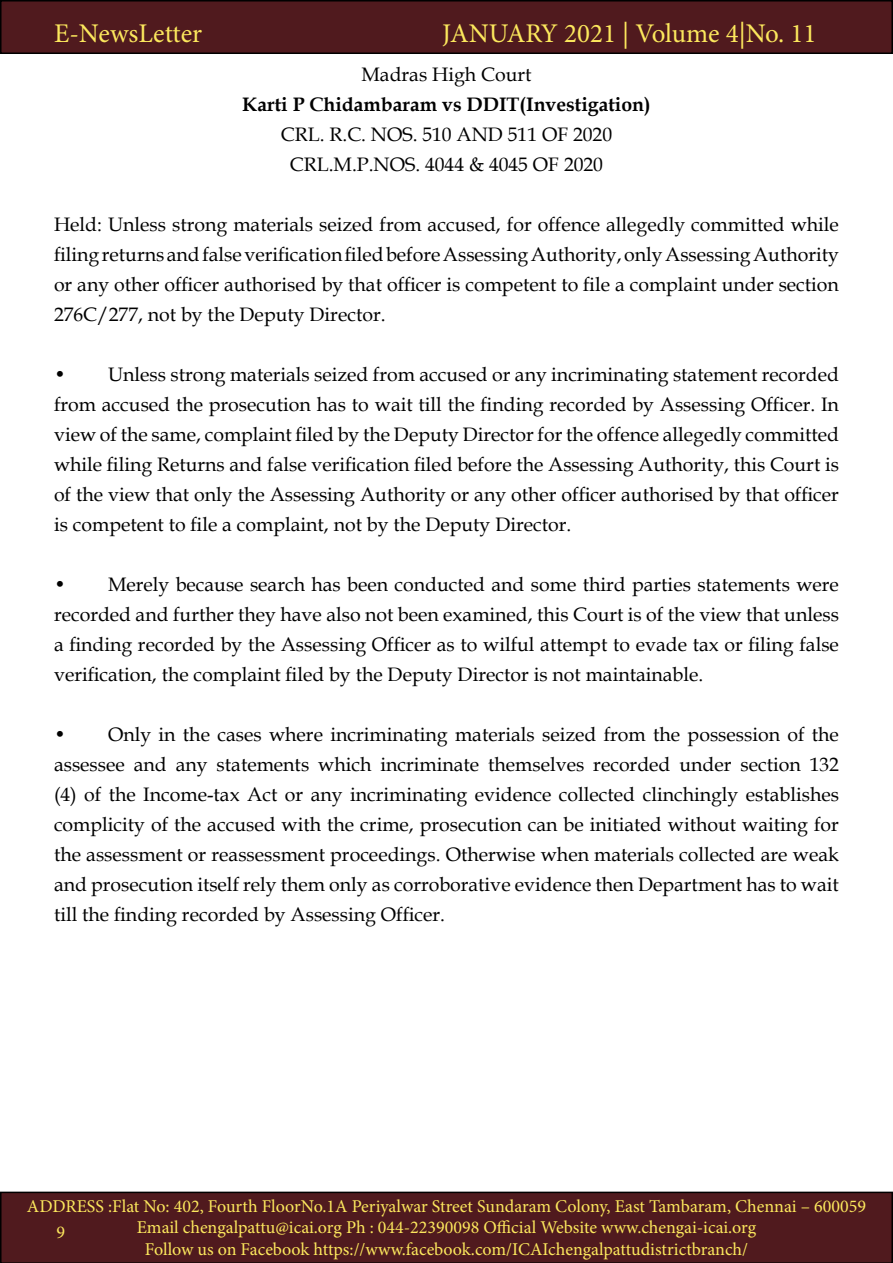
<style>
.page{position:relative;width:893px;height:1263px;background:#fff}
.page>*{position:absolute;margin:0;border:0;box-sizing:border-box;transform-origin:0 0}
.t1{font:27px "Minion Pro";color:#fce85d}
.t2{font:19.5px/30px "Book Antiqua";color:#000;text-align:justify}
.t3{font:700 19.5px "Book Antiqua";color:#000}
.t4{font:18px/21.6px "Minion Pro";color:#fce85d;text-align:center}
</style>
<div class="page">
<div style="left:1px;top:1px;width:891px;height:52px;background:#501a1e"></div>
<div style="left:0;top:0;width:893px;height:54px;border:2px solid #000"></div>
<div style="left:0;top:1191px;width:893px;height:72px;background:#501a1e"></div>
<h1 class="t1" style="left:54px;top:15px;width:150px">E-NewsLetter</h1>
<h1 class="t1" style="left:442px;top:15px;width:376px">JANUARY 2021 | Volume 4|No. 11</h1>
<p class="t2" style="left:361px;top:59px;width:171px">Madras High Court</p>
<p class="t3" style="left:242px;top:91px;width:410px">Karti P Chidambaram vs DDIT(Investigation)</p>
<p class="t2" style="left:281px;top:118px;width:333px;text-align:center">CRL. R.C. NOS. 510 AND 511 OF 2020<br>CRL.M.P.NOS. 4044 &amp; 4045 OF 2020</p>
<p class="t2" style="left:54px;top:208px;width:786px">Held: Unless strong materials seized from accused, for offence allegedly committed while filing returns and false verification filed before Assessing Authority, only Assessing Authority or any other officer authorised by that officer is competent to file a complaint under section 276C/277, not by the Deputy Director.</p>
<p class="t2" style="left:54px;top:358px;width:786px">• Unless strong materials seized from accused or any incriminating statement recorded from accused the prosecution has to wait till the finding recorded by Assessing Officer. In view of the same, complaint filed by the Deputy Director for the offence allegedly committed while filing Returns and false verification filed before the Assessing Authority, this Court is of the view that only the Assessing Authority or any other officer authorised by that officer is competent to file a complaint, not by the Deputy Director.</p>
<p class="t2" style="left:54px;top:568px;width:786px">• Merely because search has been conducted and some third parties statements were recorded and further they have also not been examined, this Court is of the view that unless a finding recorded by the Assessing Officer as to wilful attempt to evade tax or filing false verification, the complaint filed by the Deputy Director is not maintainable.</p>
<p class="t2" style="left:54px;top:718px;width:786px">• Only in the cases where incriminating materials seized from the possession of the assessee and any statements which incriminate themselves recorded under section 132 (4) of the Income-tax Act or any incriminating evidence collected clinchingly establishes complicity of the accused with the crime, prosecution can be initiated without waiting for the assessment or reassessment proceedings. Otherwise when materials collected are weak and prosecution itself rely them only as corroborative evidence then Department has to wait till the finding recorded by Assessing Officer.</p>
<p class="t4" style="left:27px;top:1195px;width:840px">ADDRESS :Flat No: 402, Fourth FloorNo.1A Periyalwar Street Sundaram Colony, East Tambaram, Chennai – 600059<br>Email chengalpattu@icai.org Ph : 044-22390098 Official Website www.chengai-icai.org<br>Follow us on Facebook https://www.facebook.com/ICAIchengalpattudistrictbranch/</p>
<p class="t4" style="left:57px;top:1221px;width:10px">9</p>
</div>
